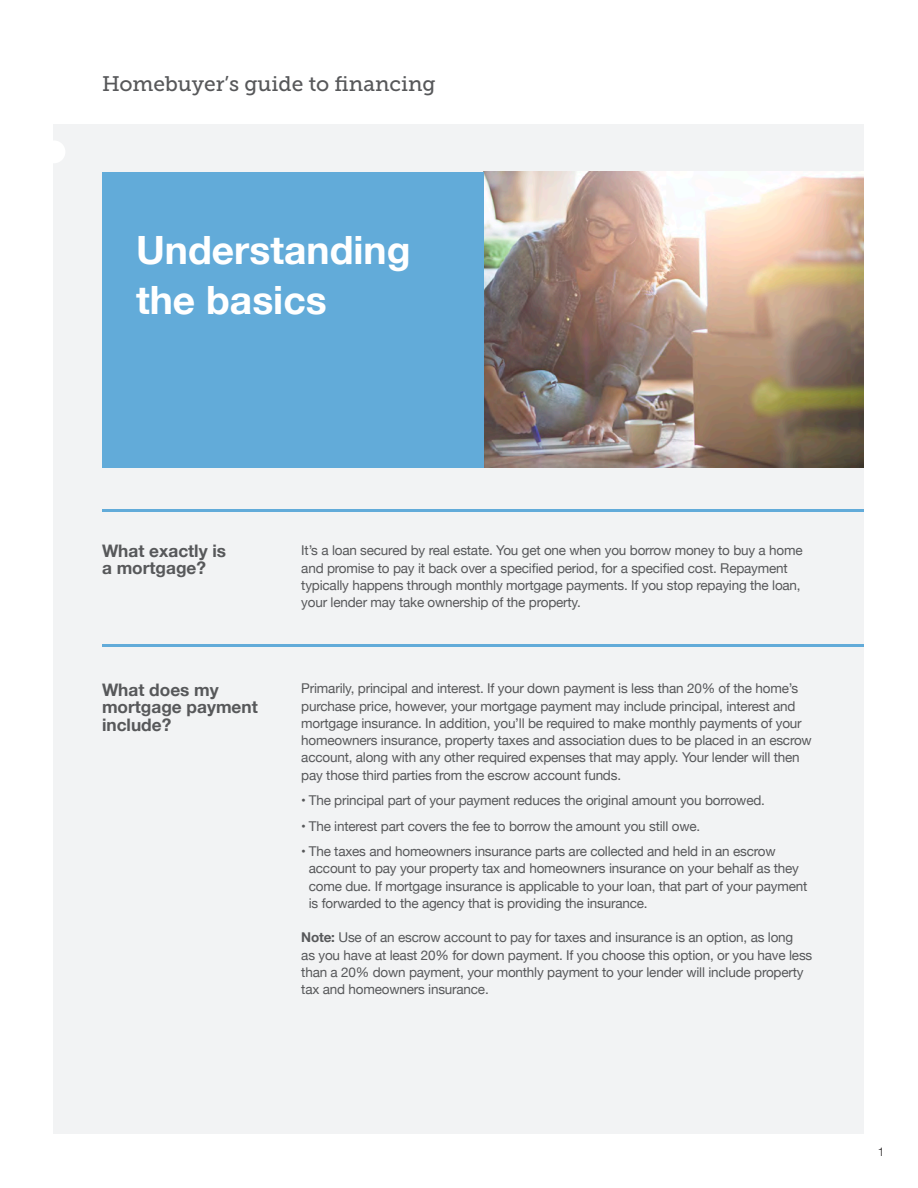
<style>
.page{position:relative;width:918px;height:1188px;background:#fff}
.page>*{position:absolute;margin:0;border:0;box-sizing:border-box;transform-origin:0 0}
.t1{font:700 39px "Helvetica Neue";color:#fff}
.t2{font:21px "Museo Slab 500";color:#57585a}
.t3{font:700 17.25px/17.2px "Helvetica Neue";color:#57585a}
.t4{font:13.5px/17.2px "Helvetica Neue";letter-spacing:-.015em;color:#57585a}
.t5{font:300 12px "Helvetica Neue";color:#231f20}
.s1{font-weight:700}
</style>
<div class="page">
<div style="left:53px;top:124px;width:811px;height:1010px;background:#f2f3f4"></div>
<hr style="left:102px;top:509px;width:762px;height:3px;background:#62abd9">
<hr style="left:102px;top:644px;width:762px;height:3px;background:#62abd9">
<div style="left:43px;top:140px;width:22px;height:23px;background:#fff;border-radius:50%"></div>
<img style="left:484px;top:172px;width:380px;height:296px">
<div style="left:102px;top:172px;width:382px;height:296px;background:#62abd9"></div>
<p class="t2" style="left:102px;top:72px;width:335px">Homebuyer’s guide to financing</p>
<p class="t1" style="left:136px;top:220px;width:276px">Understanding</p>
<p class="t1" style="left:136px;top:269px;width:192px">the basics</p>
<p class="t3" style="left:102px;top:542px;width:126px">What exactly is</p>
<p class="t3" style="left:102px;top:560px;width:106px">a mortgage?</p>
<p class="t3" style="left:102px;top:682px;width:157px">What does my mortgage payment include?</p>
<p class="t4" style="left:301px;top:543px;width:503px">It’s a loan secured by real estate. You get one when you borrow money to buy a home and promise to pay it back over a specified period, for a specified cost. Repayment typically happens through monthly mortgage payments. If you stop repaying the loan, your lender may take ownership of the property.</p>
<p class="t4" style="left:301px;top:681px;width:512px">Primarily, principal and interest. If your down payment is less than 20% of the home’s purchase price, however, your mortgage payment may include principal, interest and mortgage insurance. In addition, you’ll be required to make monthly payments of your homeowners insurance, property taxes and association dues to be placed in an escrow account, along with any other required expenses that may apply. Your lender will then pay those third parties from the escrow account funds.</p>
<p class="t4" style="left:301px;top:793px;width:465px">• The principal part of your payment reduces the original amount you borrowed.</p>
<p class="t4" style="left:301px;top:818px;width:400px">• The interest part covers the fee to borrow the amount you still owe.</p>
<p class="t4" style="left:301px;top:844px;width:476px">• The taxes and homeowners insurance parts are collected and held in an escrow</p>
<p class="t4" style="left:309px;top:861px;width:492px">account to pay your property tax and homeowners insurance on your behalf as they</p>
<p class="t4" style="left:309px;top:878px;width:500px">come due. If mortgage insurance is applicable to your loan, that part of your payment</p>
<p class="t4" style="left:309px;top:895px;width:340px">is forwarded to the agency that is providing the insurance.</p>
<p class="t4" style="left:301px;top:930px;width:494px"><span class="s1">Note:</span> Use of an escrow account to pay for taxes and insurance is an option, as long</p>
<p class="t4" style="left:301px;top:947px;width:513px">as you have at least 20% for down payment. If you choose this option, or you have less than a 20% down payment, your monthly payment to your lender will include property tax and homeowners insurance.</p>
<p class="t5" style="left:878px;top:1142px;width:8px">1</p>
</div>
